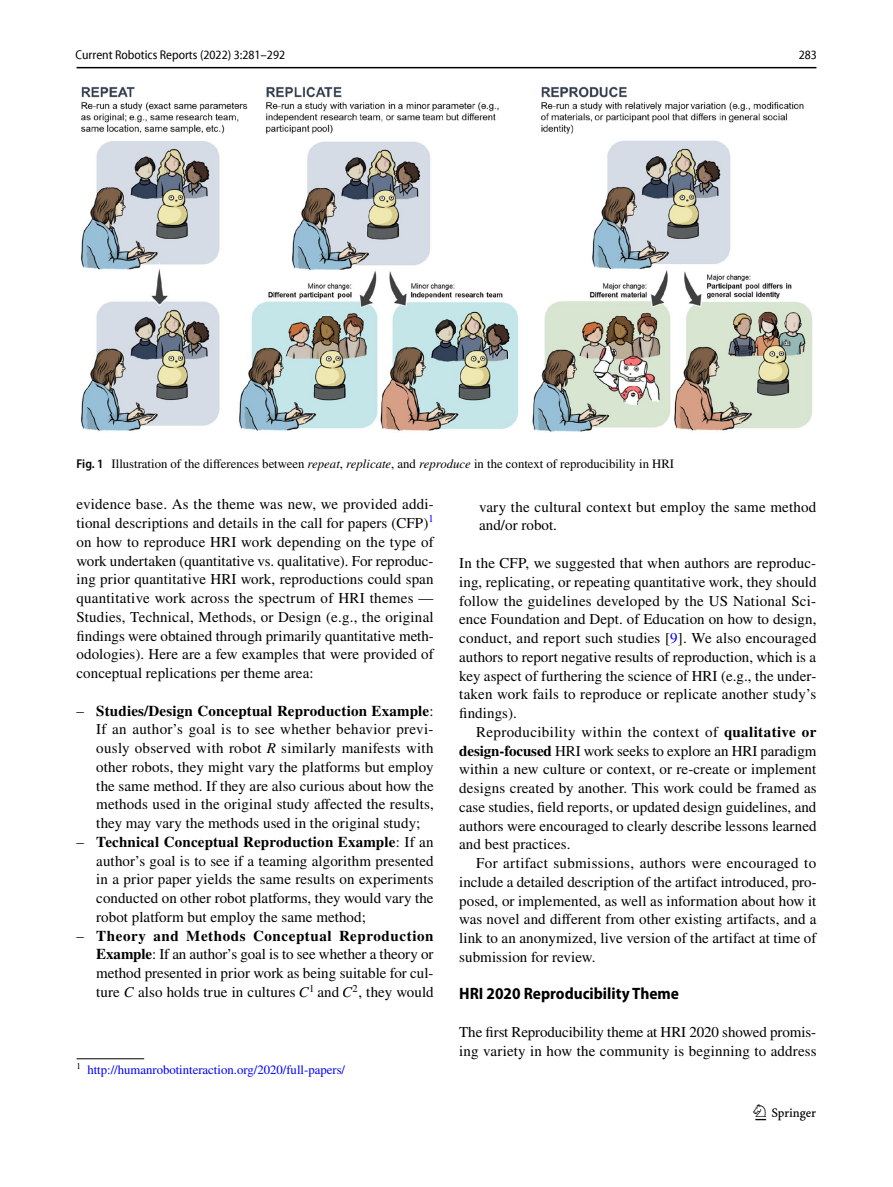
<style>
.page{position:relative;width:893px;height:1187px;background:#fff}
.page>*{position:absolute;margin:0;border:0;box-sizing:border-box;transform-origin:0 0}
.t1{font:22.5px "Springnew Regular 3";color:#000}
.t2{font:700 semi-condensed 16.5px "Myriad Pro";color:#000}
.t3{font:15px/18.8px "STIX";letter-spacing:.005em;color:#000;text-align:justify}
.t4{font:12.75px "STIX";color:#000}
.t5{font:12.75px "STIX";color:#00f}
.t6{font:semi-condensed 12.75px "Myriad Pro Unic";color:#000}
.s1{font-family:"Myriad Pro";font-weight:600;font-stretch:semi-condensed}
.s2{font-style:italic}
.s3{font-weight:700}
.s4{font-family:"STIX General";font-style:italic}
.s5{font-family:"STIX General Italic 2"}
.s6{color:#00f}
</style>
<div class="page">
<hr style="left:77px;top:67px;width:739px;height:1px;background:#000">
<img style="left:81px;top:87px;width:731px;height:345px">
<hr style="left:77px;top:1058px;width:67px;height:1px;background:#000">
<p class="t6" style="left:76px;top:50px;width:211px">Current Robotics Reports (2022) 3:281–292</p>
<p class="t6" style="left:799px;top:50px;width:20px">283</p>
<p class="t4" style="left:77px;top:454px;width:599px"><span class="s1">Fig. 1</span> Illustration of the differences between <span class="s2">repeat</span>, <span class="s2">replicate</span>, and <span class="s2">reproduce</span> in the context of reproducibility in HRI</p>
<p class="t3" style="left:77px;top:496px;width:359px">evidence base. As the theme was new, we provided addi&shy;tional descriptions and details in the call for papers (CFP)<sup>1 </sup>on how to reproduce HRI work depending on the type of work undertaken (quantitative vs. qualitative). For reproduc&shy;ing prior quantitative HRI work, reproductions could span quantitative work across the spectrum of HRI themes — Studies, Technical, Methods, or Design (e.g., the original findings were obtained through primarily quantitative meth&shy;odologies). Here are a few examples that were provided of conceptual replications per theme area:</p>
<p class="t3" style="left:96px;top:702px;width:339px;text-indent:-20px">– <span class="s3">Studies/Design Conceptual Reproduction Example</span>:<br>If an author’s goal is to see whether behavior previ&shy;ously observed with robot <span class="s2">R</span> similarly manifests with other robots, they might vary the platforms but employ the same method. If they are also curious about how the methods used in the original study affected the results, they may vary the methods used in the original study;</p>
<p class="t3" style="left:96px;top:833px;width:339px;text-indent:-20px">– <span class="s3">Technical Conceptual Reproduction Example</span>: If an author’s goal is to see if a teaming algorithm presented in a prior paper yields the same results on experiments conducted on other robot platforms, they would vary the robot platform but employ the same method;</p>
<p class="t3" style="left:96px;top:927px;width:339px;text-indent:-20px">– <span class="s3">Theory and Methods Conceptual Reproduction Example</span>: If an author’s goal is to see whether a theory or method presented in prior work as being suitable for cul&shy;ture <span class="s2">C</span> also holds true in cultures <span class="s4">C</span><sup>1</sup> and <span class="s5">C</span><sup>2</sup>, they would</p>
<p class="t5" style="left:77px;top:1060px;width:270px"><sup>1</sup> http://humanrobotinteraction.org/2020/full-papers/</p>
<p class="t3" style="left:479px;top:498px;width:339px">vary the cultural context but employ the same method and/or robot.</p>
<p class="t3" style="left:459px;top:554px;width:359px">In the CFP, we suggested that when authors are reproduc&shy;ing, replicating, or repeating quantitative work, they should follow the guidelines developed by the US National Sci&shy;ence Foundation and Dept. of Education on how to design, conduct, and report such studies [<span class="s6">9</span>]. We also encouraged authors to report negative results of reproduction, which is a key aspect of furthering the science of HRI (e.g., the under&shy;taken work fails to reproduce or replicate another study’s findings).</p>
<p class="t3" style="left:459px;top:723px;width:359px;text-indent:17px">Reproducibility within the context of <span class="s3">qualitative or design-focused</span> HRI work seeks to explore an HRI paradigm within a new culture or context, or re-create or implement designs created by another. This work could be framed as case studies, field reports, or updated design guidelines, and authors were encouraged to clearly describe lessons learned and best practices.</p>
<p class="t3" style="left:459px;top:854px;width:359px;text-indent:17px">For artifact submissions, authors were encouraged to include a detailed description of the artifact introduced, pro&shy;posed, or implemented, as well as information about how it was novel and different from other existing artifacts, and a link to an anonymized, live version of the artifact at time of submission for review.</p>
<p class="t2" style="left:459px;top:984px;width:221px">HRI 2020 Reproducibility Theme</p>
<p class="t3" style="left:459px;top:1023px;width:359px">The first Reproducibility theme at HRI 2020 showed promis&shy;ing variety in how the community is beginning to address</p>
<h1 class="t1" style="left:755px;top:1104px;width:62px">1 3</h1>
</div>
